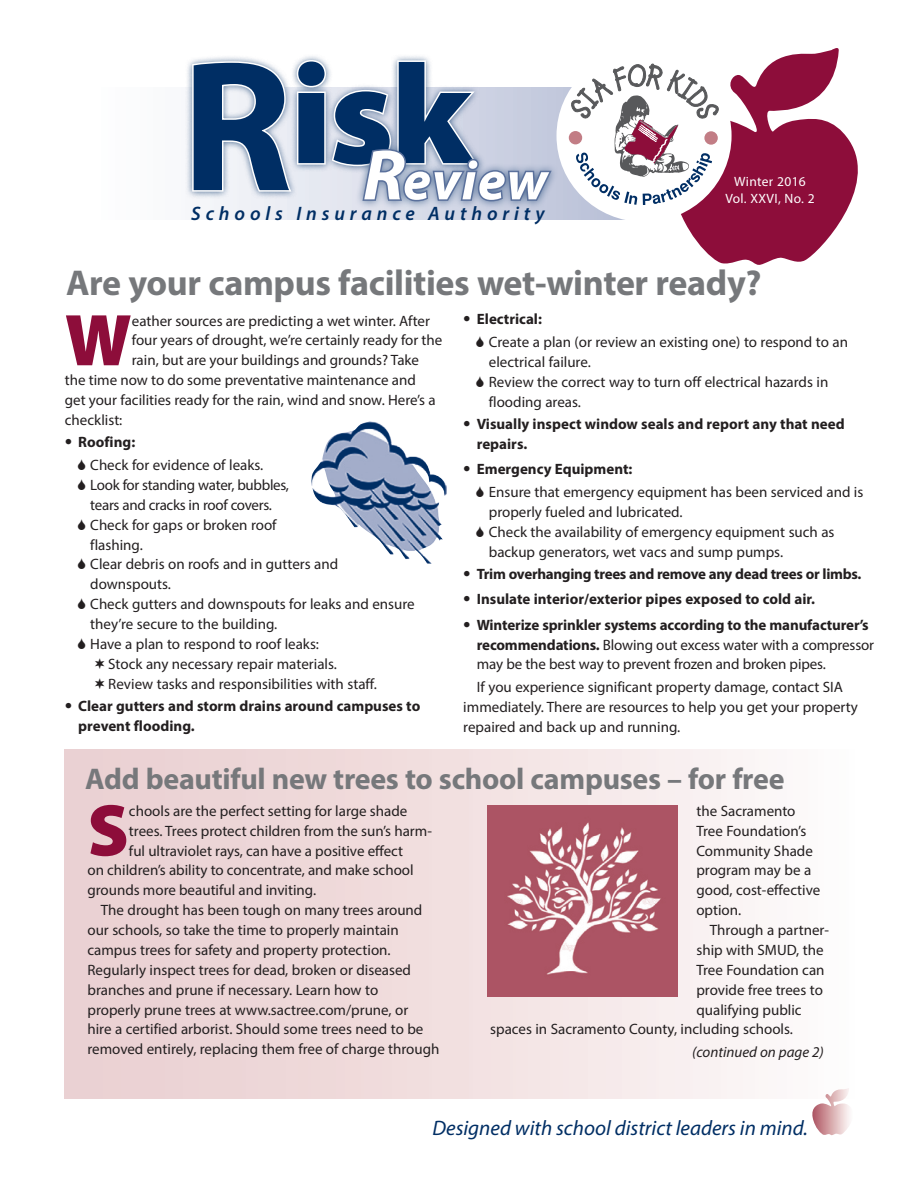
<style>
.page{position:relative;width:918px;height:1188px;background:#fff}
.page>*{position:absolute;margin:0;border:0;box-sizing:border-box;transform-origin:0 0}
.t1{font:700 187.5px "Myriad Pro";color:#002e64}
.t2{font:900 142.5px "Myriad Pro";color:#002e64}
.drop{font:900 73.95px "Myriad Pro";color:#8d0d3a}
.t3{font:italic 700 55.5px "Myriad Pro";letter-spacing:.02em;color:#fff}
.A{font:700 36px "Myriad Pro";letter-spacing:-.01em;color:#76787b}
.A-2{font:700 30px "Myriad Pro";letter-spacing:-.01em;color:#76787b}
.t4{font:italic 21px "Myriad Pro";color:#002e64}
.t5{font:italic 600 19.5px "Myriad Pro";letter-spacing:.25em;color:#002e64}
.P2{font:15px/19.8px "Myriad Pro";color:#231f20}
.drop-2{font:15px "Myriad Pro";color:#231f20}
.t6{font:700 15px/19.8px "Myriad Pro";color:#231f20}
.P2-2{font:15px/19.8px "Myriad Pro";letter-spacing:-.02em;color:#231f20}
.t7{font:700 15px "Myriad Pro";letter-spacing:-.02em;color:#231f20}
.P2-3{font:italic 15px "Myriad Pro";color:#231f20}
.P2-4{font:13.5px "Myriad Pro";letter-spacing:.025em;color:#fff}
.s1{font-size:72px}
.s2{font-weight:700}
</style>
<div class="page">
<div style="left:65px;top:750px;width:793px;height:349px;background:linear-gradient(to right,#e8cccd,#fdfafa)"></div>
<div style="left:78px;top:87px;width:577px;height:133px;background:linear-gradient(to right,#fff,#b8bfd7)"></div>
<svg style="left:681px;top:48px;width:177px;height:217px;fill:#8d0d3a"></svg>
<div style="left:557px;top:50px;width:175px;height:172px;background:#fff;border-radius:50%"></div>
<div style="left:569px;top:131px;width:13px;height:13px;background:#c27d85;border-radius:50%"></div>
<svg style="left:571px;top:64px;width:149px;height:140px"></svg>
<div style="left:185px;top:53px;width:299px;height:146px;background:#002e64;opacity:.67"></div>
<div style="left:355px;top:141px;width:204px;height:68px;background:#002e64;opacity:.57"></div>
<svg style="left:191px;top:59px;width:363px;height:144px"></svg>
<svg style="left:811px;top:1088px;width:47px;height:47px"></svg>
<img style="left:311px;top:421px;width:136px;height:143px">
<img style="left:487px;top:806px;width:191px;height:191px">
<p class="t2" style="left:291px;top:20px;width:184px">isk</p>
<p class="t1" style="left:181px;top:5px;width:113px">R</p>
<p class="t5" style="left:191px;top:201px;width:355px">Schools Insurance Authority</p>
<p class="t3" style="left:363px;top:145px;width:186px"><span class="s1">R</span>eview</p>
<p class="P2-4" style="left:734px;top:173px;width:73px">Winter 2016</p>
<p class="P2-4" style="left:725px;top:190px;width:91px">Vol. XXVI, No. 2</p>
<p class="A" style="left:66px;top:260px;width:697px">Are your campus facilities wet-winter ready?</p>
<p class="t6" style="left:463px;top:309px;width:80px">• Electrical:</p>
<p class="P2" style="left:489px;top:332px;width:361px">Create a plan (or review an existing one) to respond to an electrical failure.</p>
<p class="P2" style="left:489px;top:372px;width:341px">Review the correct way to turn off electrical hazards in flooding areas.</p>
<p class="t6" style="left:477px;top:414px;width:369px;text-indent:-14px">• Visually inspect window seals and report any that need repairs.</p>
<p class="t6" style="left:463px;top:459px;width:171px">• Emergency Equipment:</p>
<p class="P2" style="left:489px;top:482px;width:376px">Ensure that emergency equipment has been serviced and is properly fueled and lubricated.</p>
<p class="P2" style="left:489px;top:522px;width:347px">Check the availability of emergency equipment such as backup generators, wet vacs and sump pumps.</p>
<p class="t7" style="left:463px;top:564px;width:400px">• Trim overhanging trees and remove any dead trees or limbs.</p>
<p class="t6" style="left:463px;top:589px;width:353px">• Insulate interior/exterior pipes exposed to cold air.</p>
<p class="P2" style="left:477px;top:615px;width:399px;text-indent:-14px">• <span class="s2">Winterize sprinkler systems according to the manufacturer’s recommendations.</span> Blowing out excess water with a compressor may be the best way to prevent frozen and broken pipes.</p>
<p class="P2" style="left:463px;top:677px;width:396px;text-indent:14px">If you experience significant property damage, contact SIA immediately. There are resources to help you get your property repaired and back up and running.</p>
<p class="A-2" style="left:85px;top:760px;width:701px">Add beautiful new trees to school campuses – for free</p>
<p class="drop" style="left:87px;top:781px;width:43px">S</p>
<p class="drop-2" style="left:129px;top:802px;width:280px">chools are the perfect setting for large shade</p>
<p class="drop" style="left:65px;top:291px;width:69px">W</p>
<p class="drop-2" style="left:132px;top:311px;width:300px">eather sources are predicting a wet winter. After</p>
<p class="drop-2" style="left:132px;top:331px;width:312px">four years of drought, we’re certainly ready for the</p>
<p class="drop-2" style="left:132px;top:351px;width:289px">rain, but are your buildings and grounds? Take</p>
<p class="drop-2" style="left:65px;top:371px;width:353px">the time now to do some preventative maintenance and</p>
<p class="drop-2" style="left:65px;top:391px;width:372px">get your facilities ready for the rain, wind and snow. Here’s a</p>
<p class="drop-2" style="left:65px;top:411px;width:59px">checklist:</p>
<p class="t6" style="left:65px;top:432px;width:72px">• Roofing:</p>
<p class="P2" style="left:90px;top:455px;width:175px">Check for evidence of leaks.</p>
<p class="P2-2" style="left:90px;top:475px;width:200px">Look for standing water, bubbles, tears and cracks in roof covers.</p>
<p class="P2" style="left:90px;top:515px;width:188px">Check for gaps or broken roof flashing.</p>
<p class="P2" style="left:90px;top:554px;width:249px">Clear debris on roofs and in gutters and downspouts.</p>
<p class="P2" style="left:90px;top:594px;width:326px">Check gutters and downspouts for leaks and ensure they’re secure to the building.</p>
<p class="P2" style="left:90px;top:634px;width:230px">Have a plan to respond to roof leaks:</p>
<p class="P2" style="left:108px;top:654px;width:230px">Stock any necessary repair materials.</p>
<p class="P2" style="left:108px;top:674px;width:270px">Review tasks and responsibilities with staff.</p>
<p class="t6" style="left:78px;top:696px;width:344px;text-indent:-14px">• Clear gutters and storm drains around campuses to prevent flooding.</p>
<p class="P2" style="left:696px;top:801px;width:125px">the Sacramento<br>Tree Foundation’s<br>Community Shade program may be a good, cost-effective option.</p>
<p class="P2" style="left:710px;top:920px;width:121px">Through a partner-</p>
<p class="P2" style="left:696px;top:940px;width:129px">ship with SMUD, the</p>
<p class="P2" style="left:696px;top:960px;width:130px">Tree Foundation can</p>
<p class="P2" style="left:696px;top:980px;width:128px">provide free trees to</p>
<p class="P2" style="left:696px;top:999px;width:107px">qualifying public</p>
<p class="P2" style="left:490px;top:1019px;width:304px">spaces in Sacramento County, including schools.</p>
<p class="P2-3" style="left:692px;top:1043px;width:133px">(continued on page 2)</p>
<p class="drop-2" style="left:129px;top:821px;width:305px">trees. Trees protect children from the sun’s harm-</p>
<p class="drop-2" style="left:129px;top:841px;width:276px">ful ultraviolet rays, can have a positive effect</p>
<p class="drop-2" style="left:87px;top:861px;width:328px">on children’s ability to concentrate, and make school</p>
<p class="drop-2" style="left:87px;top:881px;width:230px">grounds more beautiful and inviting.</p>
<p class="P2" style="left:87px;top:900px;width:354px;text-indent:14px">The drought has been tough on many trees around our schools, so take the time to properly maintain campus trees for safety and property protection.<br>Regularly inspect trees for dead, broken or diseased branches and prune if necessary. Learn how to<br>properly prune trees at www.sactree.com/prune, or<br>hire a certified arborist. Should some trees need to be removed entirely, replacing them free of charge through</p>
<p class="t4" style="left:432px;top:1115px;width:377px">Designed with school district leaders in mind.</p>
</div>
